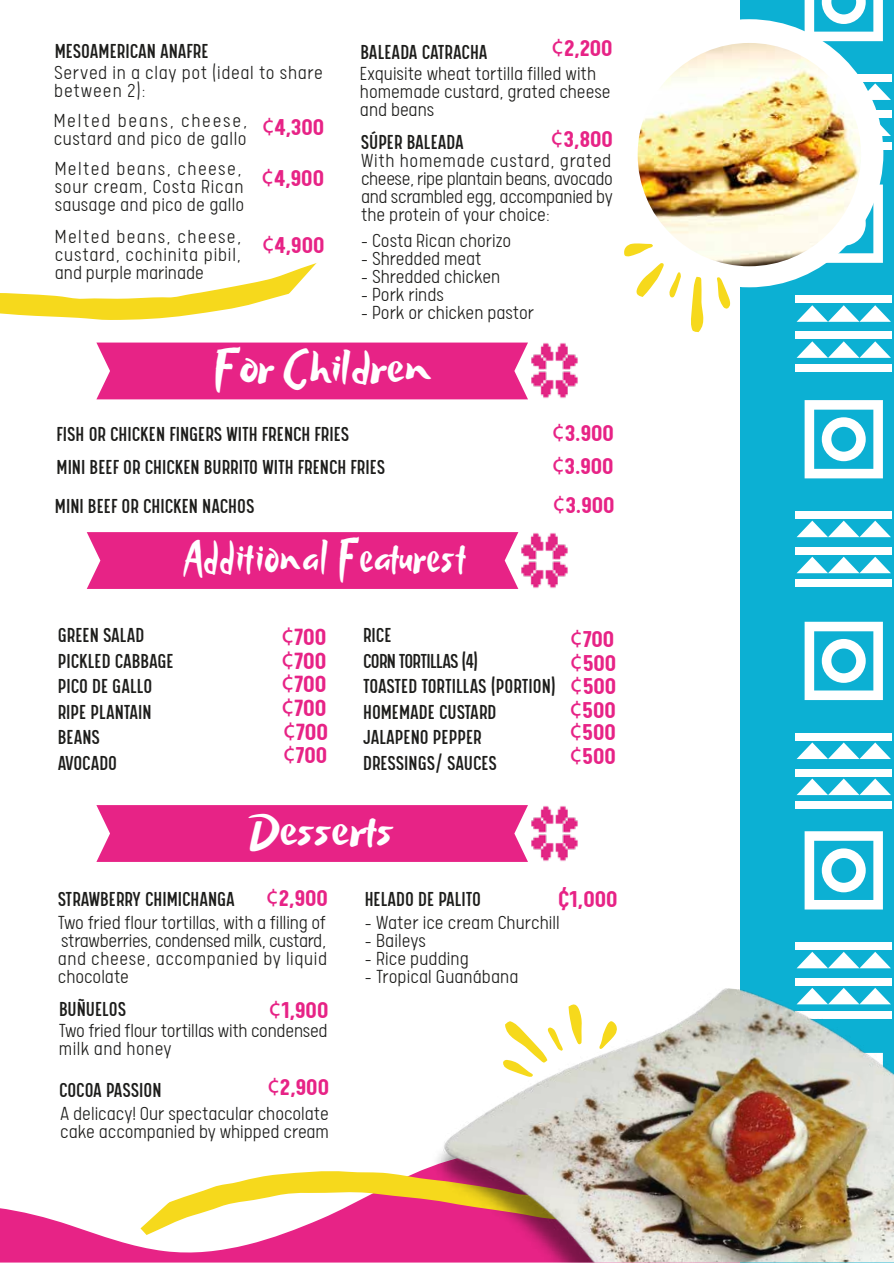
<style>
.page{position:relative;width:894px;height:1264px;background:#fff}
.page>*{position:absolute;margin:0;border:0;box-sizing:border-box;transform-origin:0 0}
.t1{font:48.3px "Beach Resort";letter-spacing:.01em;color:#fff}
.t2{font:48.3px "Beach Resort";letter-spacing:.045em;color:#fff;scale:.78 1}
.t3{font:700 26.1px/23.4px "Calps";color:#e72386;text-align:justify}
.t4{font:700 25.5px/23.4px "Calps";color:#e72386}
.t5{font:22.5px/25.5px "Calps Slim";color:#1d1d1b}
.t6{font:300 21px/18px "Calps";color:#1d1d1b;text-align:justify}
.t7{font:300 21px/18px "Calps";letter-spacing:.035em;color:#1d1d1b}
.t8{font:300 21px/18px "Calps";letter-spacing:.025em;color:#1d1d1b}
.t9{font:300 21px/18px "Calps";letter-spacing:.03em;color:#1d1d1b}
.s1{font-family:"Myriad Pro";font-weight:400}
.s2{font-family:"Myriad Pro";font-size:25.5px;color:#e72386}
.s3{font-family:"Calps";font-weight:700;font-size:25.5px;color:#e72386}
</style>
<div class="page">
<svg style="left:0;top:1208px;width:415px;height:54px;fill:#e72386"></svg>
<svg style="left:140px;top:1171px;width:275px;height:86px"></svg>
<div style="left:740px;top:0;width:153px;height:1262px;background:#0cb0d3"></div>
<svg style="left:804px;top:831px;width:78px;height:78px"></svg>
<div style="left:795px;top:942px;width:96px;height:7px;background:#fff"></div>
<svg style="left:807px;top:951px;width:73px;height:6px"></svg>
<svg style="left:804px;top:621px;width:78px;height:79px"></svg>
<svg style="left:804px;top:400px;width:78px;height:78px"></svg>
<div style="left:795px;top:547px;width:96px;height:7px;background:#fff"></div>
<div style="left:795px;top:580px;width:96px;height:7px;background:#fff"></div>
<svg style="left:797px;top:556px;width:93px;height:17px"></svg>
<div style="left:795px;top:511px;width:96px;height:7px;background:#fff"></div>
<svg style="left:797px;top:520px;width:93px;height:17px"></svg>
<div style="left:795px;top:769px;width:96px;height:7px;background:#fff"></div>
<div style="left:795px;top:801px;width:96px;height:7px;background:#fff"></div>
<svg style="left:796px;top:778px;width:94px;height:17px"></svg>
<div style="left:795px;top:733px;width:96px;height:7px;background:#fff"></div>
<svg style="left:796px;top:742px;width:94px;height:17px"></svg>
<svg style="left:826px;top:184px;width:56px;height:79px"></svg>
<svg style="left:804px;top:0;width:78px;height:41px"></svg>
<div style="left:795px;top:110px;width:96px;height:7px;background:#fff"></div>
<div style="left:795px;top:143px;width:96px;height:7px;background:#fff"></div>
<svg style="left:879px;top:119px;width:11px;height:17px"></svg>
<div style="left:795px;top:74px;width:96px;height:7px;background:#fff"></div>
<svg style="left:864px;top:83px;width:26px;height:17px"></svg>
<div style="left:795px;top:332px;width:96px;height:7px;background:#fff"></div>
<div style="left:795px;top:364px;width:96px;height:7px;background:#fff"></div>
<svg style="left:796px;top:341px;width:94px;height:17px"></svg>
<div style="left:795px;top:296px;width:96px;height:7px;background:#fff"></div>
<svg style="left:796px;top:305px;width:94px;height:17px"></svg>
<div style="left:615px;top:19px;width:268px;height:268px;background:#fff;border-radius:50%"></div>
<img style="left:637px;top:43px;width:223px;height:223px;border-radius:112px">
<svg style="left:691px;top:277px;width:12px;height:55px"></svg>
<svg style="left:636px;top:263px;width:27px;height:34px"></svg>
<svg style="left:624px;top:243px;width:28px;height:13px"></svg>
<svg style="left:717px;top:277px;width:13px;height:32px"></svg>
<svg style="left:669px;top:272px;width:12px;height:26px"></svg>
<svg style="left:0;top:263px;width:332px;height:137px"></svg>
<div style="left:96px;top:342px;width:432px;height:57px;background:#e72386"></div>
<img style="left:531px;top:343px;width:47px;height:56px">
<svg style="left:96px;top:805px;width:432px;height:57px;background:#e72a8a"></svg>
<img style="left:531px;top:806px;width:47px;height:56px">
<img style="left:415px;top:957px;width:478px;height:305px">
<div style="left:87px;top:532px;width:431px;height:57px;background:#e72386"></div>
<img style="left:521px;top:533px;width:47px;height:56px">
<svg style="left:599px;top:1020px;width:19px;height:29px"></svg>
<svg style="left:502px;top:1003px;width:79px;height:73px"></svg>
<p class="t5" style="left:55px;top:38px;width:155px">MESOAMERICAN ANAFRE</p>
<p class="t4" style="left:551px;top:35px;width:63px"><span class="s1">¢</span>2,200</p>
<p class="t5" style="left:360px;top:38px;width:128px">BALEADA CATRACHA</p>
<p class="t6" style="left:360px;top:64px;width:252px;text-align:left">Exquisite wheat tortilla filled with homemade custard, grated cheese and beans</p>
<p class="t9" style="left:54px;top:63px;width:270px">Served in a clay pot (ideal to share between 2):</p>
<p class="t8" style="left:54px;top:111px;width:195px">Melted beans, cheese, custard and pico de gallo</p>
<p class="t7" style="left:55px;top:159px;width:191px">Melted beans, cheese, sour cream, Costa Rican sausage and pico de gallo</p>
<p class="t4" style="left:261px;top:101px;width:64px;line-height:50.4px"><span class="s1">¢</span>4,300 <span class="s1">¢</span>4,900</p>
<p class="t4" style="left:550px;top:126px;width:64px"><span class="s1">¢</span>3,800</p>
<p class="t5" style="left:360px;top:129px;width:105px">SÚPER BALEADA</p>
<p class="t6" style="left:361px;top:151px;width:253px">With homemade custard, grated cheese, ripe plantain beans, avocado and scrambled egg, accompanied by the protein of your choice:</p>
<p class="t6" style="left:55px;top:226px;width:188px">Melted beans, cheese, custard, cochinita pibil, and purple marinade</p>
<p class="t4" style="left:262px;top:232px;width:64px"><span class="s1">¢</span>4,900</p>
<p class="t6" style="left:360px;top:230px;width:152px">- Costa Rican chorizo</p>
<p class="t6" style="left:360px;top:248px;width:122px">- Shredded meat</p>
<p class="t6" style="left:360px;top:266px;width:141px">- Shredded chicken</p>
<p class="t6" style="left:360px;top:284px;width:85px">- Pork rinds</p>
<p class="t6" style="left:360px;top:302px;width:175px">- Pork or chicken pastor</p>
<h1 class="t1" style="left:214px;top:339px;width:219px">For Children</h1>
<p class="t5" style="left:57px;top:420px;width:294px">FISH OR CHICKEN FINGERS WITH FRENCH FRIES</p>
<p class="t4" style="left:551px;top:420px;width:63px"><span class="s1">¢</span>3.900</p>
<p class="t5" style="left:55px;top:447px;width:331px;line-height:38.8px">MINI BEEF OR CHICKEN BURRITO WITH FRENCH FRIES<br>MINI BEEF OR CHICKEN NACHOS</p>
<p class="t4" style="left:551px;top:446px;width:64px;line-height:38.8px"><span class="s1">¢</span>3.900 <span class="s1">¢</span>3.900</p>
<h1 class="t2" style="left:184px;top:529px;width:363px">Additional Features t</h1>
<p class="t5" style="left:58px;top:621px;width:117px">GREEN SALAD<br>PICKLED CABBAGE<br>PICO DE GALLO<br>RIPE PLANTAIN<br>BEANS<br>AVOCADO</p>
<p class="t3" style="left:281px;top:624px;width:47px"><span class="s1">¢</span>700 <span class="s1">¢</span>700 <span class="s1">¢</span>700 <span class="s1">¢</span>700</p>
<p class="t4" style="left:569px;top:626px;width:48px;text-align:justify"><span class="s1">¢</span>700 <span class="s1">¢</span>500 <span class="s1">¢</span>500 <span class="s1">¢</span>500 <span class="s1">¢</span>500</p>
<p class="t5" style="left:363px;top:621px;width:194px">RICE<br>CORN TORTILLAS (4)<br>TOASTED TORTILLAS (PORTION)<br>HOMEMADE CUSTARD<br>JALAPENO PEPPER<br>DRESSINGS/ SAUCES</p>
<p class="t3" style="left:283px;top:719px;width:47px"><span class="s1">¢</span>700</p>
<p class="t4" style="left:283px;top:742px;width:46px"><span class="s1">¢</span>700</p>
<p class="t4" style="left:569px;top:743px;width:48px"><span class="s1">¢</span>500</p>
<h1 class="t1" style="left:248px;top:801px;width:147px">Desserts</h1>
<p class="t5" style="left:58px;top:885px;width:272px">STRAWBERRY CHIMICHANGA <span class="s2">¢</span><span class="s3">2,900</span></p>
<p class="t6" style="left:58px;top:913px;width:271px">Two fried flour tortillas, with a filling of strawberries, condensed milk, custard, and cheese, accompanied by liquid chocolate</p>
<p class="t5" style="left:59px;top:995px;width:69px">BUÑUELOS</p>
<p class="t6" style="left:59px;top:1020px;width:270px">Two fried flour tortillas with condensed milk and honey</p>
<p class="t4" style="left:268px;top:996px;width:61px"><span class="s1">¢</span>1,900</p>
<p class="t4" style="left:267px;top:1074px;width:63px"><span class="s1">¢</span>2,900</p>
<p class="t5" style="left:59px;top:1076px;width:104px">COCOA PASSION</p>
<p class="t6" style="left:60px;top:1103px;width:270px">A delicacy! Our spectacular chocolate cake accompanied by whipped cream</p>
<p class="t5" style="left:364px;top:885px;width:118px">HELADO DE PALITO</p>
<p class="t4" style="left:558px;top:886px;width:61px">¢1,000</p>
<p class="t6" style="left:364px;top:913px;width:197px">- Water ice cream Churchill</p>
<p class="t6" style="left:364px;top:931px;width:63px">- Baileys</p>
<p class="t6" style="left:364px;top:949px;width:106px">- Rice pudding</p>
<p class="t6" style="left:364px;top:967px;width:155px">- Tropical Guanábana</p>
</div>
